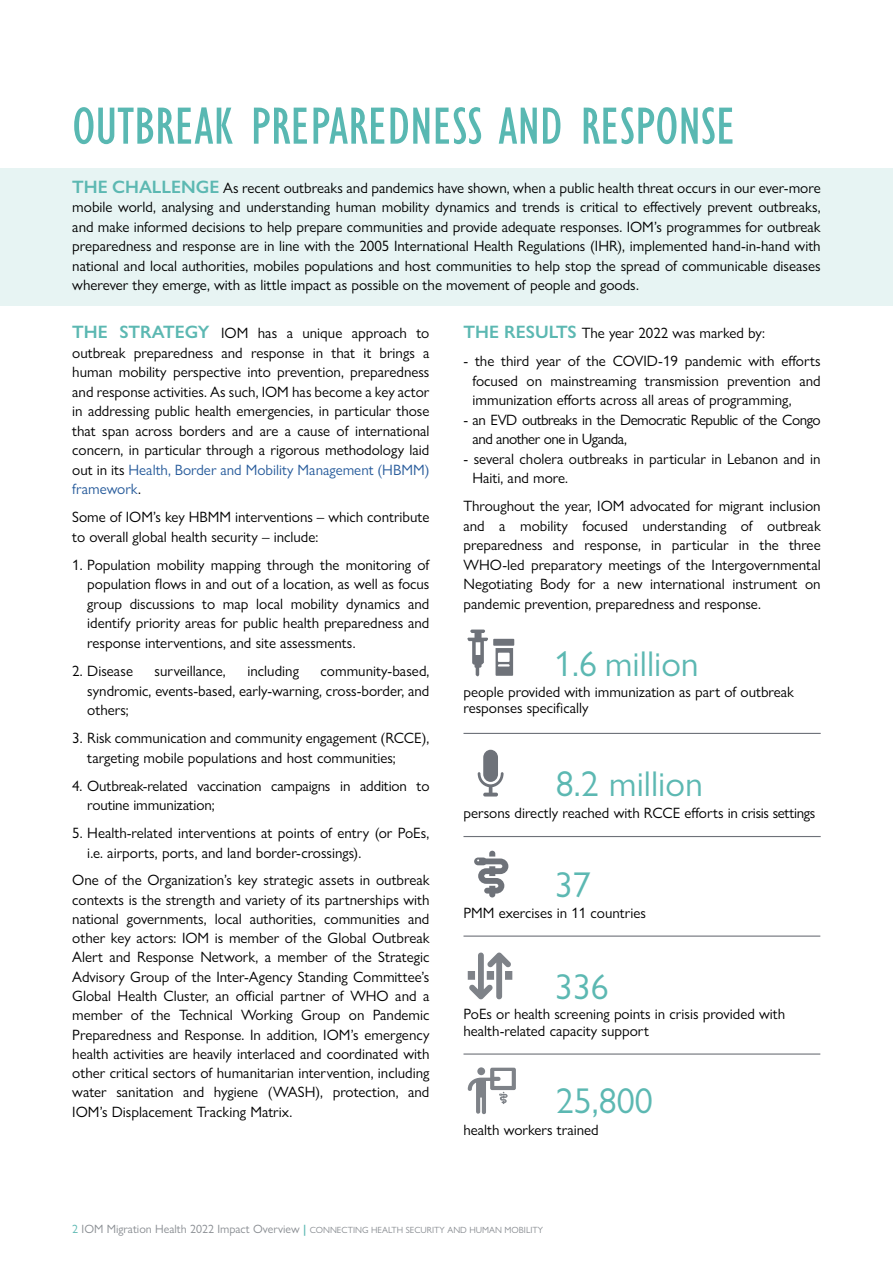
<style>
.page{position:relative;width:893px;height:1263px;background:#fff}
.page>*{position:absolute;margin:0;border:0;box-sizing:border-box;transform-origin:0 0}
.t1{font:condensed 54px "Gill Sans";color:#59b8b2}
.t2{font:36px "Gill Sans Nova";color:#5cb8b2}
.t3{font:15px/19.5px "Gill Sans Nova";color:#000;text-align:justify}
.t4{font:15px/19.5px "Gill Sans Nova";letter-spacing:-.03em;color:#000}
.t5{font:9px "Gill Sans Nova";color:#898d92}
.s1{font-weight:600;font-size:18px;color:#5cb8b2}
.s2{color:#275b9b}
.s3{font-size:12px;color:#5cb8b2}
.s4{font-size:12px}
.s5{font-weight:600;font-size:12px;color:#5cb8b2}
</style>
<div class="page">
<div style="left:0;top:169px;width:893px;height:137px;background:#e7f4f3"></div>
<div style="left:493px;top:639px;width:21px;height:7px;background:#6e7279"></div>
<svg style="left:467px;top:629px;width:46px;height:47px"></svg>
<div style="left:483px;top:750px;width:15px;height:32px;background:#6e7279;border-radius:8px"></div>
<svg style="left:478px;top:772px;width:26px;height:24px"></svg>
<svg style="left:474px;top:851px;width:34px;height:46px"></svg>
<svg style="left:468px;top:952px;width:44px;height:48px"></svg>
<svg style="left:468px;top:1068px;width:48px;height:46px"></svg>
<hr style="left:463px;top:733px;width:358px;height:1px;background:#6e7279">
<hr style="left:463px;top:836px;width:358px;height:1px;background:#6e7279">
<hr style="left:463px;top:935px;width:357px;height:2px;background:#6e7279">
<hr style="left:463px;top:1053px;width:357px;height:1px;background:#6e7279">
<h1 class="t1" style="left:72px;top:94px;width:665px">OUTBREAK PREPAREDNESS AND RESPONSE</h1>
<p class="t3" style="left:72px;top:178px;width:750px"><span class="s1">THE CHALLENGE</span> As recent outbreaks and pandemics have shown, when a public health threat occurs in our ever-more mobile world, analysing and understanding human mobility dynamics and trends is critical to effectively prevent outbreaks, and make informed decisions to help prepare communities and provide adequate responses. IOM’s programmes for outbreak preparedness and response are in line with the 2005 International Health Regulations (IHR), implemented hand-in-hand with national and local authorities, mobiles populations and host communities to help stop the spread of communicable diseases wherever they emerge, with as little impact as possible on the movement of people and goods.</p>
<p class="t3" style="left:72px;top:323px;width:359px"><span class="s1">THE STRATEGY</span> IOM has a unique approach to outbreak preparedness and response in that it brings a human mobility perspective into prevention, preparedness and response activities. As such, IOM has become a key actor in addressing public health emergencies, in particular those that span across borders and are a cause of international concern, in particular through a rigorous methodology laid out in its <span class="s2">Health, Border and Mobility Management (HBMM) framework</span>.</p>
<p class="t3" style="left:72px;top:507px;width:359px">Some of IOM’s key HBMM interventions – which contribute to overall global health security – include:</p>
<p class="t3" style="left:87px;top:555px;width:344px;text-indent:-15px">1. Population mobility mapping through the monitoring of population flows in and out of a location, as well as focus group discussions to map local mobility dynamics and identify priority areas for public health preparedness and response interventions, and site assessments.</p>
<p class="t3" style="left:72px;top:661px;width:62px">2. Disease</p>
<p class="t3" style="left:155px;top:661px;width:73px">surveillance,</p>
<p class="t3" style="left:247px;top:661px;width:53px">including</p>
<p class="t3" style="left:463px;top:323px;width:303px"><span class="s1">THE RESULTS</span> The year 2022 was marked by:</p>
<p class="t3" style="left:472px;top:351px;width:350px;text-indent:-9px">- the third year of the COVID-19 pandemic with efforts focused on mainstreaming transmission prevention and immunization efforts across all areas of programming,</p>
<p class="t4" style="left:472px;top:410px;width:350px;text-indent:-9px">- an EVD outbreaks in the Democratic Republic of the Congo and another one in Uganda,</p>
<p class="t3" style="left:472px;top:449px;width:350px;text-indent:-9px">- several cholera outbreaks in particular in Lebanon and in<br>Haiti, and more.</p>
<p class="t3" style="left:463px;top:496px;width:359px">Throughout the year, IOM advocated for migrant inclusion and a mobility focused understanding of outbreak preparedness and response, in particular in the three WHO-led preparatory meetings of the Intergovernmental Negotiating Body for a new international instrument on pandemic prevention, preparedness and response.</p>
<h2 class="t2" style="left:554px;top:642px;width:146px">1.6 million</h2>
<p class="t3" style="left:87px;top:661px;width:344px;text-indent:233px">community-based, syndromic, events-based, early-warning, cross-border, and others;</p>
<p class="t3" style="left:87px;top:728px;width:344px;text-indent:-15px">3. Risk communication and community engagement (RCCE), targeting mobile populations and host communities;</p>
<p class="t3" style="left:87px;top:775px;width:344px;text-indent:-15px">4. Outbreak-related vaccination campaigns in addition to routine immunization;</p>
<p class="t3" style="left:87px;top:823px;width:344px;text-indent:-15px">5. Health-related interventions at points of entry (or PoEs, i.e. airports, ports, and land border-crossings).</p>
<p class="t3" style="left:72px;top:870px;width:359px">One of the Organization’s key strategic assets in outbreak contexts is the strength and variety of its partnerships with national governments, local authorities, communities and other key actors: IOM is member of the Global Outbreak Alert and Response Network, a member of the Strategic Advisory Group of the Inter-Agency Standing Committee’s Global Health Cluster, an official partner of WHO and a member of the Technical Working Group on Pandemic Preparedness and Response. In addition, IOM’s emergency health activities are heavily interlaced and coordinated with other critical sectors of humanitarian intervention, including water sanitation and hygiene (WASH), protection, and IOM’s Displacement Tracking Matrix.</p>
<p class="t3" style="left:463px;top:683px;width:332px;line-height:16.5px">people provided with immunization as part of outbreak responses specifically</p>
<h2 class="t2" style="left:556px;top:762px;width:148px">8.2 million</h2>
<p class="t3" style="left:463px;top:803px;width:353px">persons directly reached with RCCE efforts in crisis settings</p>
<h2 class="t2" style="left:555px;top:863px;width:37px">37</h2>
<p class="t3" style="left:463px;top:903px;width:184px">PMM exercises in 11 countries</p>
<h2 class="t2" style="left:555px;top:965px;width:55px">336</h2>
<p class="t3" style="left:463px;top:1006px;width:323px;line-height:16.5px">PoEs or health screening points in crisis provided with health-related capacity support</p>
<h2 class="t2" style="left:556px;top:1079px;width:98px">25,800</h2>
<p class="t3" style="left:463px;top:1120px;width:137px">health workers trained</p>
<p class="t5" style="left:72px;top:1225px;width:472px"><span class="s3">2</span> <span class="s4">IOM Migration Health 2022 Impact Overview</span> <span class="s5">|</span> CONNECTING HEALTH SECURITY AND HUMAN MOBILITY</p>
</div>
